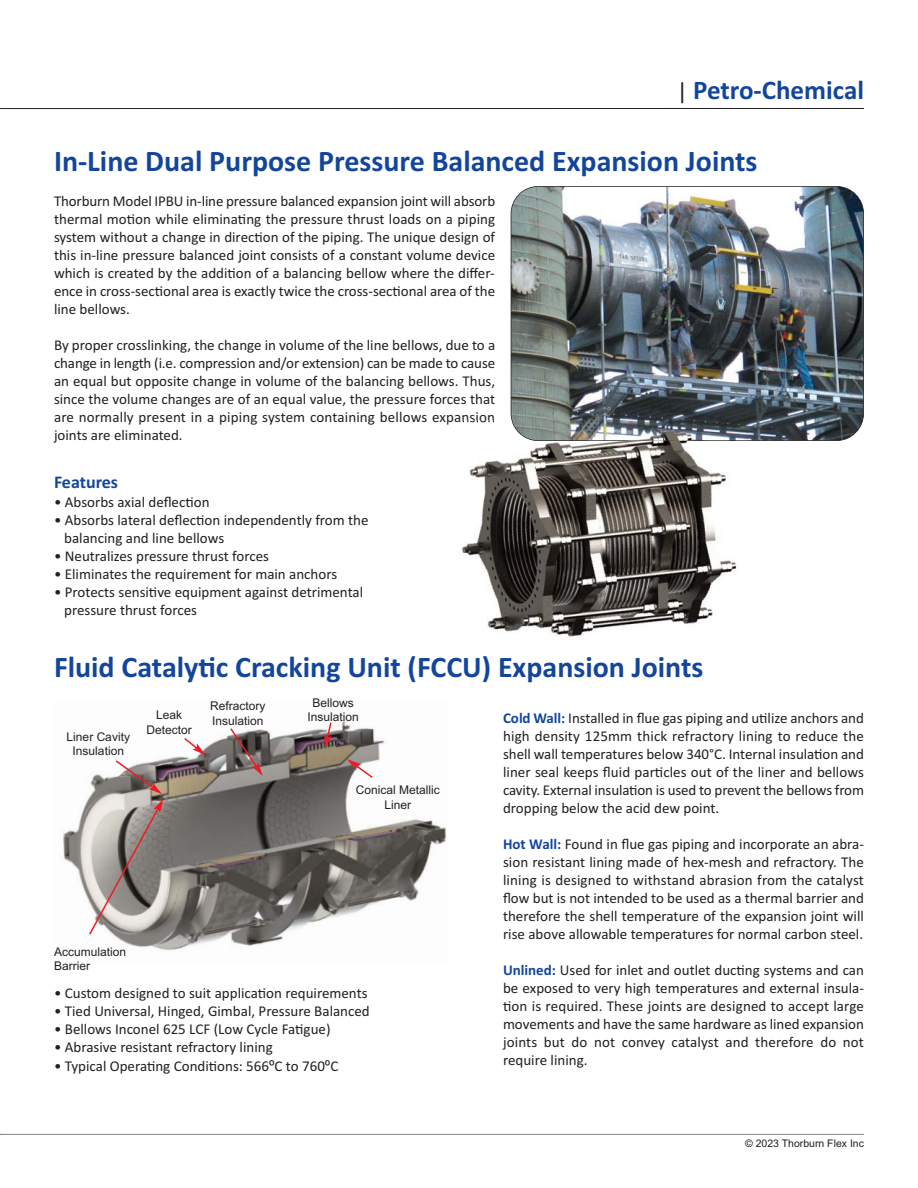
<style>
.page{position:relative;width:918px;height:1188px;background:#fff}
.page>*{position:absolute;margin:0;border:0;box-sizing:border-box;transform-origin:0 0}
.t1{font:700 30px "Calibri";color:#13469b}
.t2{font:700 27px "Calibri";color:#13469b}
.t3{font:700 18px "Calibri";color:#13469b}
.t4{font:15px/18px "Calibri";color:#231f20;text-align:justify}
.t5{font:12px/14.4px "Arial";color:#231f20;text-align:center}
.t6{font:10.5px "Arial";color:#231f20}
.s1{font-weight:400;font-size:24px;color:#231f20}
.s2{font-family:"Arial"}
.s3{font-weight:700;color:#13469b}
</style>
<div class="page">
<img style="left:511px;top:186px;width:353px;height:255px;border-radius:27px">
<div style="left:511px;top:186px;width:353px;height:255px;border:2px solid #231f20;border-radius:28px"></div>
<img style="left:62px;top:720px;width:385px;height:231px">
<hr style="left:0;top:108px;width:864px;height:1px;background:#231f20">
<hr style="left:0;top:1134px;width:864px;height:1px;background:#808285">
<svg style="left:88px;top:759px;width:75px;height:177px;background:#aba29e"></svg>
<svg style="left:183px;top:736px;width:23px;height:19px"></svg>
<svg style="left:229px;top:727px;width:34px;height:49px;background:#7e6d6a"></svg>
<svg style="left:324px;top:721px;width:9px;height:28px"></svg>
<svg style="left:347px;top:759px;width:27px;height:20px"></svg>
<img style="left:459px;top:420px;width:290px;height:217px">
<img style="left:512px;top:440px;width:26px;height:1px">
<img style="left:512px;top:420px;width:237px;height:20px">
<h2 class="t2" style="left:677px;top:80px;width:189px"><span class="s1">|</span> Petro-Chemical</h2>
<h1 class="t1" style="left:54px;top:150px;width:705px">In-Line Dual Purpose Pressure Balanced Expansion Joints</h1>
<p class="t4" style="left:54px;top:193px;width:443px">Thorburn Model IPBU in-line pressure balanced expansion joint will absorb thermal mo-on while elimina-ng the pressure thrust loads on a piping system without a change in direc-on of the piping. The unique design of this in-line pressure balanced joint consists of a constant volume device which is created by the addi-on of a balancing bellow where the differ&shy;ence in cross-sec-onal area is exactly twice the cross-sec-onal area of the line bellows.</p>
<p class="t4" style="left:54px;top:337px;width:443px">By proper crosslinking, the change in volume of the line bellows, due to a change in length (i.e. compression and/or extension) can be made to cause an equal but opposite change in volume of the balancing bellows. Thus, since the volume changes are of an equal value, the pressure forces that are normally present in a piping system containing bellows expansion joints are eliminated.</p>
<p class="t3" style="left:54px;top:476px;width:66px">Features</p>
<p class="t4" style="left:54px;top:495px;width:157px">• Absorbs axial deflec-on</p>
<p class="t4" style="left:64px;top:513px;width:306px;text-indent:-10px">• Absorbs lateral deflec-on independently from the balancing and line bellows</p>
<p class="t4" style="left:54px;top:549px;width:217px">• Neutralizes pressure thrust forces</p>
<p class="t4" style="left:54px;top:567px;width:285px">• Eliminates the requirement for main anchors</p>
<p class="t4" style="left:64px;top:585px;width:301px;text-indent:-10px">• Protects sensi-ve equipment against detrimental pressure thrust forces</p>
<h1 class="t1" style="left:54px;top:657px;width:651px">Fluid Cataly-c Cracking Unit (FCCU) Expansion Joints</h1>
<p class="t5" style="left:67px;top:731px;width:65px">Liner Cavity<br>Insulation</p>
<p class="t5" style="left:146px;top:709px;width:47px">Leak<br>Detector</p>
<p class="t5" style="left:210px;top:700px;width:57px;text-align:left">Refractory<br>Insulation</p>
<p class="t5" style="left:308px;top:697px;width:53px">Bellows<br>Insulation</p>
<p class="t5" style="left:356px;top:784px;width:86px">Conical Metallic<br>Liner</p>
<p class="t5" style="left:54px;top:945px;width:74px;text-align:left">Accumulation<br>Barrier</p>
<p class="t4" style="left:54px;top:985px;width:315px">• Custom designed to suit applica-on requirements</p>
<p class="t4" style="left:54px;top:1003px;width:317px">• Tied Universal, Hinged, Gimbal, Pressure Balanced</p>
<p class="t4" style="left:54px;top:1021px;width:278px">• Bellows Inconel 625 LCF (Low Cycle Fa-gue)</p>
<p class="t4" style="left:54px;top:1039px;width:220px">• Abrasive resistant refractory lining</p>
<p class="t4" style="left:54px;top:1058px;width:286px">• Typical Opera-ng Condi-ons: 566<span class="s2">º</span>C to 760<span class="s2">º</span>C</p>
<p class="t4" style="left:503px;top:710px;width:362px"><span class="s3">Cold Wall:</span> Installed in flue gas piping and u-lize anchors and high density 125mm thick refractory lining to reduce the shell wall temperatures below 340°C. Internal insula-on and liner seal keeps fluid par-cles out of the liner and bellows cavity. External insula-on is used to prevent the bellows from dropping below the acid dew point.</p>
<p class="t4" style="left:503px;top:836px;width:362px"><span class="s3">Hot Wall:</span> Found in flue gas piping and incorporate an abra&shy;sion resistant lining made of hex-mesh and refractory. The lining is designed to withstand abrasion from the catalyst flow but is not intended to be used as a thermal barrier and therefore the shell temperature of the expansion joint will rise above allowable temperatures for normal carbon steel.</p>
<p class="t4" style="left:503px;top:962px;width:362px"><span class="s3">Unlined:</span> Used for inlet and outlet duc-ng systems and can be exposed to very high temperatures and external insula--on is required. These joints are designed to accept large movements and have the same hardware as lined expansion joints but do not convey catalyst and therefore do not require lining.</p>
<p class="t6" style="left:745px;top:1140px;width:121px">© 2023 Thorburn Flex Inc</p>
</div>
